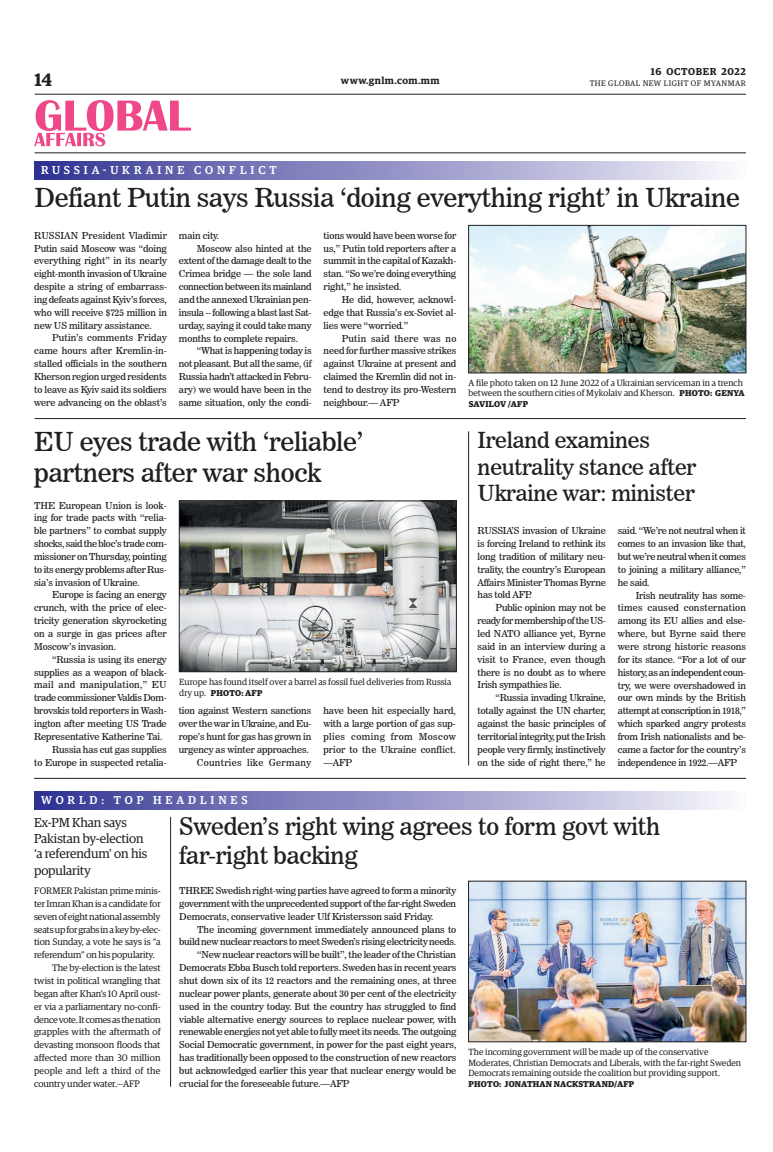
<style>
.page{position:relative;width:773px;height:1152px;background:#fff}
.page>*{position:absolute;margin:0;border:0;box-sizing:border-box;transform-origin:0 0}
._2_Clm_Head{font:26px/31.2px "News 706 BT Roman C";letter-spacing:-.01em;color:#231f20}
._2_Clm_Head-2{font:24px/28.8px "News 706 BT Roman C";letter-spacing:-.01em;color:#231f20}
._2_Clm_Head-3{font:22px/26.4px "News 706 BT Roman C";letter-spacing:-.01em;color:#231f20}
.t1{font:600 18px "Guardian Egyp";color:#231f20}
.Brief_Head{font:13px/15.6px "Guardian Egyp";letter-spacing:-.01em;color:#231f20}
.t2{font:500 11.5px "Guardian Egyp";letter-spacing:.34em;color:#fff}
.t3{font:600 10px "Guardian Egyp";letter-spacing:.055em;color:#231f20}
._2nd_Body{font:9.5px/12.9px "News 706 BT Roman C";letter-spacing:-.01em;color:#231f20;text-align:justify}
.Normal_Para{font:9.5px/12.9px "News 706 BT Roman C";letter-spacing:-.01em;color:#231f20;text-align:justify}
.Brief_2nd_Body{font:9.5px/12.9px "Guardian Egyp";letter-spacing:-.01em;color:#231f20;text-align:justify}
._2nd_Body-2{font:9.5px "News 706 BT Roman C";letter-spacing:.03em;color:#231f20}
.t4{font:9px/10.8px "Guardian Egyp";color:#231f20}
.t5{font:700 8.5px "Guardian Egyp";letter-spacing:.02em;color:#231f20}
.t6{font:8px "Guardian Egyp";letter-spacing:.06em;color:#231f20}
.s1{font-weight:700;font-size:8.5px}
.s2{font-weight:400;font-size:9px}
</style>
<div class="page">
<hr style="left:35px;top:94px;width:711px;height:1px;background:#231f20">
<hr style="left:35px;top:152px;width:711px;height:1px;background:#231f20">
<svg style="left:34px;top:100px;width:157px;height:46px"></svg>
<div style="left:35px;top:791px;width:710px;height:18px;background:linear-gradient(to right,#363695,#f5f4fb)"></div>
<div style="left:35px;top:162px;width:710px;height:18px;background:linear-gradient(to right,#363695,#f5f4fb)"></div>
<hr style="left:34px;top:778px;width:712px;height:1px;background:#231f20">
<img style="left:470px;top:227px;width:274px;height:144px">
<div style="left:468px;top:225px;width:278px;height:148px;border:1px solid #231f20"></div>
<hr style="left:35px;top:418px;width:711px;height:1px;background:#231f20">
<img style="left:181px;top:503px;width:273px;height:167px">
<div style="left:179px;top:501px;width:277px;height:171px;border:1px solid #231f20"></div>
<img style="left:470px;top:883px;width:274px;height:157px">
<div style="left:468px;top:881px;width:278px;height:161px;border:1px solid #231f20"></div>
<hr style="left:170px;top:817px;width:1px;height:270px;background:#231f20">
<hr style="left:468px;top:431px;width:1px;height:335px;background:#231f20">
<h3 class="t1" style="left:35px;top:67px;width:19px">14</h3>
<p class="t3" style="left:651px;top:64px;width:96px">16 OCTOBER 2022</p>
<p class="t3" style="left:341px;top:73px;width:100px">www.gnlm.com.mm</p>
<p class="t6" style="left:589px;top:78px;width:158px">THE GLOBAL NEW LIGHT OF MYANMAR</p>
<p class="t2" style="left:41px;top:162px;width:237px">RUSSIA-UKRAINE CONFLICT</p>
<p class="_2_Clm_Head" style="left:35px;top:182px;width:707px">Defiant Putin says Russia ‘doing everything right’ in Ukraine</p>
<p class="Normal_Para" style="left:34px;top:229px;width:134px">RUSSIAN President Vladimir Putin said Moscow was “doing everything right” in its nearly eight-month invasion of Ukraine despite a string of embarrass&shy;ing defeats against Kyiv’s forces, who will receive $725 million in new US military assistance.</p>
<p class="_2nd_Body" style="left:34px;top:332px;width:134px;text-indent:18px">Putin’s comments Friday came hours after Kremlin-in&shy;stalled officials in the southern Kherson region urged residents to leave as Kyiv said its soldiers were advancing on the oblast’s</p>
<p class="_2nd_Body" style="left:179px;top:229px;width:42px">main city.</p>
<p class="_2nd_Body" style="left:179px;top:242px;width:134px;text-indent:18px">Moscow also hinted at the extent of the damage dealt to the Crimea bridge — the sole land connection between its mainland and the annexed Ukrainian pen&shy;insula -- following a blast last Sat&shy;urday, saying it could take many months to complete repairs.</p>
<p class="_2nd_Body" style="left:179px;top:344px;width:134px;text-indent:18px">“What is happening today is not pleasant. But all the same, (if Russia hadn’t attacked in Febru&shy;ary) we would have been in the same situation, only the condi-</p>
<p class="_2nd_Body" style="left:323px;top:229px;width:134px">tions would have been worse for us,” Putin told reporters after a summit in the capital of Kazakh&shy;stan. “So we’re doing everything right,” he insisted.</p>
<p class="_2nd_Body" style="left:323px;top:293px;width:134px;text-indent:18px">He did, however, acknowl&shy;edge that Russia’s ex-Soviet al&shy;lies were “worried.”</p>
<p class="_2nd_Body" style="left:323px;top:332px;width:134px;text-indent:18px">Putin said there was no need for further massive strikes against Ukraine at present and claimed the Kremlin did not in&shy;tend to destroy its pro-Western neighbour.— AFP</p>
<p class="t4" style="left:468px;top:377px;width:278px">A file photo taken on 12 June 2022 of a Ukrainian serviceman in a trench between the southern cities of Mykolaiv and Kherson. <span class="s1">PHOTO: GENYA</span></p>
<p class="t5" style="left:468px;top:397px;width:61px">SAVILOV /AFP</p>
<p class="_2_Clm_Head-3" style="left:477px;top:427px;width:220px">Ireland examines neutrality stance after<br>Ukraine war: minister</p>
<p class="Normal_Para" style="left:477px;top:524px;width:130px">RUSSIA’S invasion of Ukraine is forcing Ireland to rethink its long tradition of military neu&shy;trality, the country’s European Affairs Minister Thomas Byrne has told AFP.</p>
<p class="_2nd_Body" style="left:477px;top:601px;width:130px;text-indent:18px">Public opinion may not be ready for membership of the US&shy;led NATO alliance yet, Byrne said in an interview during a visit to France, even though there is no doubt as to where Irish sympathies lie.</p>
<p class="_2nd_Body" style="left:477px;top:691px;width:130px;text-indent:18px">“Russia invading Ukraine, totally against the UN charter, against the basic principles of territorial integrity, put the Irish people very firmly, instinctively on the side of right there,” he</p>
<p class="_2_Clm_Head" style="left:34px;top:426px;width:330px">EU eyes trade with ‘reliable’ partners after war shock</p>
<p class="Normal_Para" style="left:34px;top:499px;width:134px">THE European Union is look&shy;ing for trade pacts with “relia&shy;ble partners” to combat supply shocks, said the bloc’s trade com&shy;missioner on Thursday, pointing to its energy problems after Rus&shy;sia’s invasion of Ukraine.</p>
<p class="_2nd_Body" style="left:34px;top:589px;width:134px;text-indent:18px">Europe is facing an energy crunch, with the price of elec&shy;tricity generation skyrocketing on a surge in gas prices after Moscow’s invasion.</p>
<p class="_2nd_Body" style="left:34px;top:653px;width:134px;text-indent:18px">“Russia is using its energy supplies as a weapon of black&shy;mail and manipulation,” EU trade commissioner Valdis Dom&shy;brovskis told reporters in Wash&shy;ington after meeting US Trade Representative Katherine Tai.</p>
<p class="_2nd_Body" style="left:34px;top:743px;width:134px;text-align:right">Russia has cut gas supplies<br>to Europe in suspected retalia-</p>
<p class="_2nd_Body" style="left:617px;top:524px;width:130px">said. “We’re not neutral when it comes to an invasion like that, but we’re neutral when it comes to joining a military alliance,” he said.</p>
<p class="_2nd_Body" style="left:617px;top:589px;width:130px;text-indent:18px">Irish neutrality has some&shy;times caused consternation among its EU allies and else&shy;where, but Byrne said there were strong historic reasons for its stance. “For a lot of our history, as an independent coun&shy;try, we were overshadowed in our own minds by the British attempt at conscription in 1918,” which sparked angry protests from Irish nationalists and be&shy;came a factor for the country’s independence in 1922.—AFP</p>
<p class="t4" style="left:179px;top:676px;width:273px">Europe has found itself over a barrel as fossil fuel deliveries from Russia</p>
<p class="t5" style="left:179px;top:687px;width:85px"><span class="s2">dry up.</span> PHOTO: AFP</p>
<p class="_2nd_Body" style="left:179px;top:704px;width:134px">tion against Western sanctions over the war in Ukraine, and Eu&shy;rope’s hunt for gas has grown in urgency as winter approaches.</p>
<p class="_2nd_Body-2" style="left:197px;top:756px;width:116px">Countries like Germany</p>
<p class="_2nd_Body" style="left:323px;top:704px;width:134px">have been hit especially hard, with a large portion of gas sup&shy;plies coming from Moscow prior to the Ukraine conflict. —AFP</p>
<p class="t2" style="left:41px;top:792px;width:208px">WORLD: TOP HEADLINES</p>
<p class="Brief_Head" style="left:34px;top:814px;width:115px">Ex-PM Khan says<br>Pakistan by-election ‘a referendum’ on his</p>
<p class="Brief_Head" style="left:34px;top:862px;width:58px">popularity</p>
<p class="Brief_2nd_Body" style="left:34px;top:884px;width:128px">FORMER Pakistan prime minis&shy;ter Imran Khan is a candidate for seven of eight national assembly seats up for grabs in a key by-elec&shy;tion Sunday, a vote he says is “a referendum” on his popularity.</p>
<p class="Brief_2nd_Body" style="left:34px;top:961px;width:128px;text-indent:18px">The by-election is the latest twist in political wrangling that began after Khan’s 10 April oust&shy;er via a parliamentary no-confi&shy;dence vote. It comes as the nation grapples with the aftermath of devasting monsoon floods that affected more than 30 million people and left a third of the country under water.—AFP</p>
<p class="_2_Clm_Head-2" style="left:179px;top:812px;width:482px">Sweden’s right wing agrees to form govt with far-right backing</p>
<p class="Normal_Para" style="left:179px;top:884px;width:278px">THREE Swedish right-wing parties have agreed to form a minority government with the unprecedented support of the far-right Sweden Democrats, conservative leader Ulf Kristersson said Friday.</p>
<p class="_2nd_Body" style="left:179px;top:923px;width:278px;text-align:right">The incoming government immediately announced plans to build new nuclear reactors to meet Sweden’s rising electricity needs.</p>
<p class="_2nd_Body" style="left:179px;top:948px;width:279px;text-indent:18px">“New nuclear reactors will be built”, the leader of the Christian Democrats Ebba Busch told reporters. Sweden has in recent years shut down six of its 12 reactors and the remaining ones, at three nuclear power plants, generate about 30 per cent of the electricity used in the country today. But the country has struggled to find viable alternative energy sources to replace nuclear power, with renewable energies not yet able to fully meet its needs. The outgoing Social Democratic government, in power for the past eight years, has traditionally been opposed to the construction of new reactors but acknowledged earlier this year that nuclear energy would be crucial for the foreseeable future.—AFP</p>
<p class="t4" style="left:468px;top:1046px;width:274px">The incoming government will be made up of the conservative<br>Moderates, Christian Democrats and Liberals, with the far-right Sweden<br>Democrats remaining outside the coalition but providing support.</p>
<p class="t5" style="left:468px;top:1077px;width:167px">PHOTO: JONATHAN NACKSTRAND/AFP</p>
</div>
